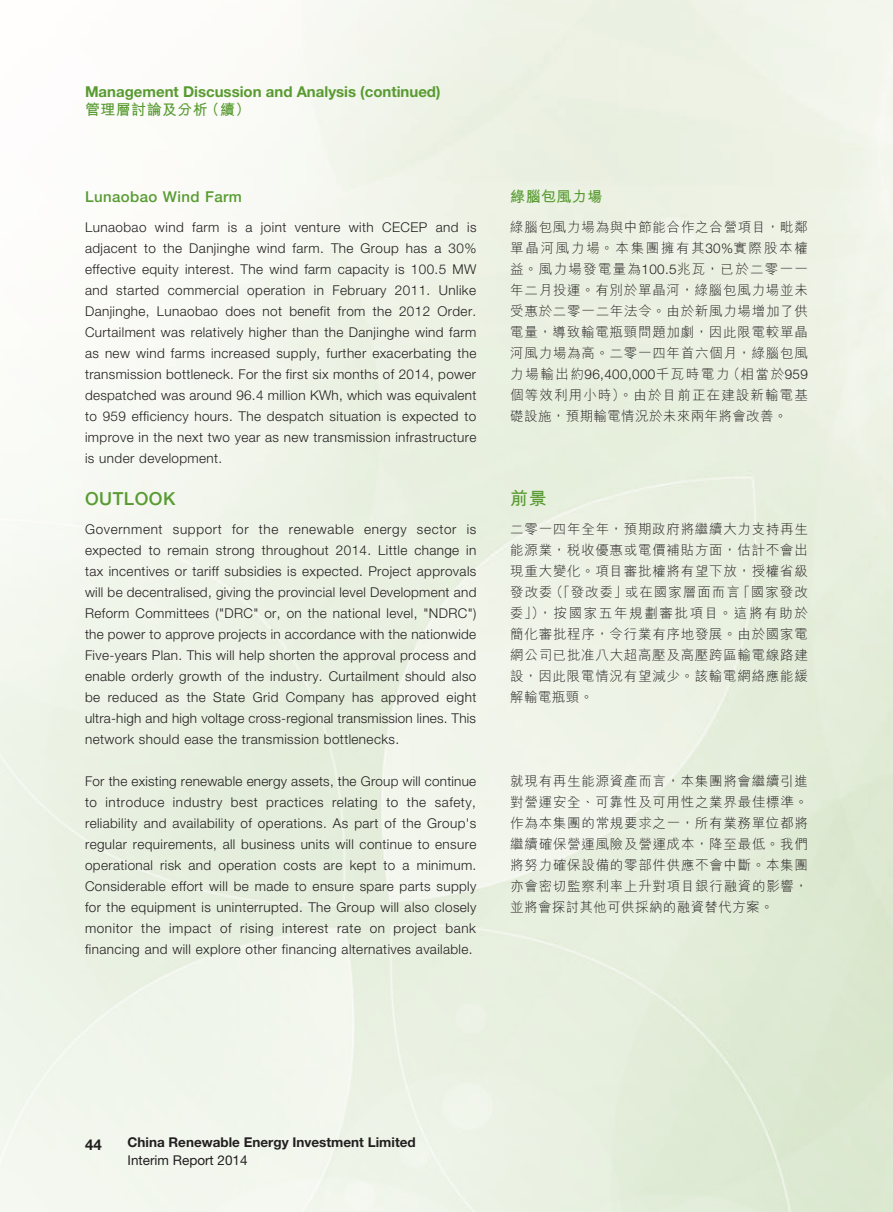
<style>
.page{position:relative;width:893px;height:1212px;background:#fff}
.page>*{position:absolute;margin:0;border:0;box-sizing:border-box;transform-origin:0 0}
.t1{font:500 18px "Helvetica Neue LT Std";color:#589b31}
.t2{font:700 18px "M Hei HK";color:#589b31}
.t3{font:700 15px "Helvetica Neue LT Std";color:#589b31}
.t4{font:700 15px "M Hei HK";letter-spacing:.03em;color:#589b31}
.t5{font:500 15px "Helvetica Neue LT Std";letter-spacing:.03em;color:#589b31}
.t6{font:700 15px "Helvetica Neue LT Std";color:#231f20}
.t7{font:300 13.5px/21px "Helvetica Neue LT Std";letter-spacing:.03em;color:#231f20;text-align:justify}
.t8{font:300 13.5px/21px "M Hei HK";letter-spacing:.055em;color:#231f20;text-align:justify}
.t9{font:700 13.5px "Helvetica Neue LT Std";color:#231f20}
.t10{font:13.5px "Helvetica Neue LT Std";color:#231f20}
.s1{font-family:"Helvetica Neue LT Std"}
</style>
<div class="page">
<p class="t3" style="left:85px;top:82px;width:357px">Management Discussion and Analysis (continued)</p>
<p class="t4" style="left:85px;top:99px;width:167px">管理層討論及分析（續）</p>
<p class="t5" style="left:85px;top:188px;width:158px">Lunaobao Wind Farm</p>
<p class="t7" style="left:85px;top:216px;width:393px">Lunaobao wind farm is a joint venture with CECEP and is adjacent to the Danjinghe wind farm. The Group has a 30% effective equity interest. The wind farm capacity is 100.5 MW and started commercial operation in February 2011. Unlike Danjinghe, Lunaobao does not benefit from the 2012 Order.<br>Curtailment was relatively higher than the Danjinghe wind farm as new wind farms increased supply, further exacerbating the transmission bottleneck. For the first six months of 2014, power despatched was around 96.4 million KWh, which was equivalent to 959 efficiency hours. The despatch situation is expected to improve in the next two year as new transmission infrastructure is under development.</p>
<h1 class="t1" style="left:85px;top:487px;width:14px">OUTLOOK</h1>
<p class="t7" style="left:85px;top:518px;width:393px">Government support for the renewable energy sector is expected to remain strong throughout 2014. Little change in tax incentives or tariff subsidies is expected. Project approvals will be decentralised, giving the provincial level Development and Reform Committees ("DRC" or, on the national level, "NDRC") the power to approve projects in accordance with the nationwide Five-years Plan. This will help shorten the approval process and enable orderly growth of the industry. Curtailment should also be reduced as the State Grid Company has approved eight ultra-high and high voltage cross-regional transmission lines. This network should ease the transmission bottlenecks.</p>
<p class="t7" style="left:85px;top:771px;width:393px">For the existing renewable energy assets, the Group will continue to introduce industry best practices relating to the safety, reliability and availability of operations. As part of the Group's regular requirements, all business units will continue to ensure operational risk and operation costs are kept to a minimum.<br>Considerable effort will be made to ensure spare parts supply for the equipment is uninterrupted. The Group will also closely monitor the impact of rising interest rate on project bank financing and will explore other financing alternatives available.</p>
<p class="t4" style="left:510px;top:186px;width:94px">綠腦包風力場</p>
<p class="t8" style="left:510px;top:216px;width:299px">綠腦包風力場為與中節能合作之合營項目，毗鄰單晶河風力場。本集團擁有其<span class="s1">30%</span>實際股本權益。風力場發電量為<span class="s1">100.5</span>兆瓦，已於二零一一年二月投運。有別於單晶河，綠腦包風力場並未受惠於二零一二年法令。由於新風力場增加了供電量，導致輸電瓶頸問題加劇，因此限電較單晶河風力場為高。二零一四年首六個月，綠腦包風力場輸出約<span class="s1">96,400,000</span>千瓦時電力（相當於<span class="s1">959</span>個等效利用小時）。由於目前正在建設新輸電基礎設施，預期輸電情況於未來兩年將會改善。</p>
<h1 class="t2" style="left:510px;top:485px;width:38px">前景</h1>
<p class="t8" style="left:510px;top:518px;width:299px">二零一四年全年，預期政府將繼續大力支持再生能源業，稅收優惠或電價補貼方面，估計不會出現重大變化。項目審批權將有望下放，授權省級發改委（「發改委」或在國家層面而言「國家發改委」），按國家五年規劃審批項目。這將有助於簡化審批程序，令行業有序地發展。由於國家電網公司已批准八大超高壓及高壓跨區輸電線路建設，因此限電情況有望減少。該輸電網絡應能緩解輸電瓶頸。</p>
<p class="t8" style="left:510px;top:770px;width:299px">就現有再生能源資產而言，本集團將會繼續引進對營運安全、可靠性及可用性之業界最佳標準。作為本集團的常規要求之一，所有業務單位都將繼續確保營運風險及營運成本，降至最低。我們將努力確保設備的零部件供應不會中斷。本集團亦會密切監察利率上升對項目銀行融資的影響，並將會探討其他可供採納的融資替代方案。</p>
<p class="t6" style="left:85px;top:1135px;width:18px">44</p>
<p class="t9" style="left:128px;top:1134px;width:290px">China Renewable Energy Investment Limited</p>
<p class="t10" style="left:128px;top:1152px;width:122px">Interim Report 2014</p>
</div>
